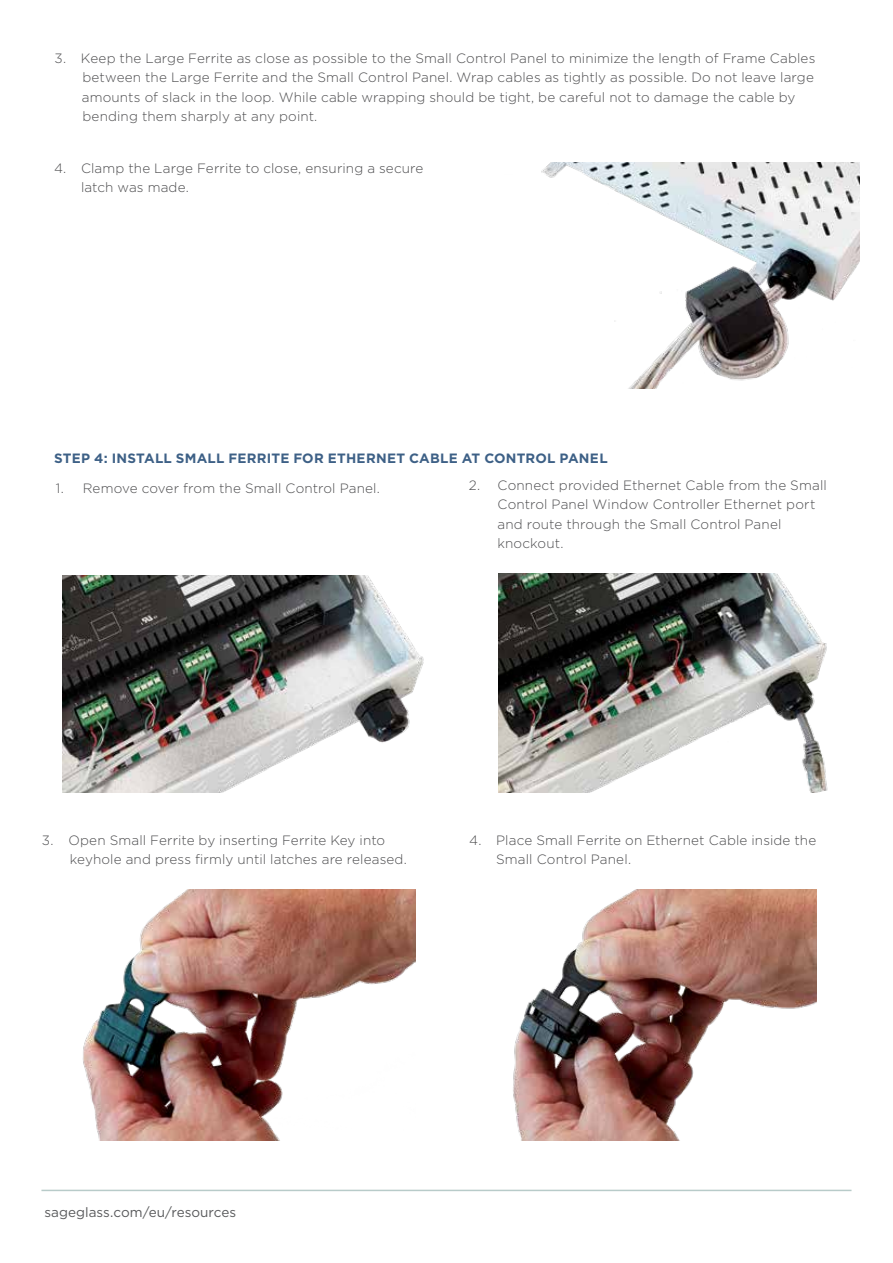
<style>
.page{position:relative;width:893px;height:1263px;background:#fff}
.page>*{position:absolute;margin:0;border:0;box-sizing:border-box;transform-origin:0 0}
.t1{font:300 13.5px/19.5px "Gotham";letter-spacing:.01em;color:#4d4d4f}
.t2{font:700 13.5px "Gotham";letter-spacing:.015em;color:#3d6086}
.t3{font:13.5px "Gotham";color:#58595b}
</style>
<div class="page">
<img style="left:63px;top:575px;width:361px;height:217px">
<img style="left:498px;top:573px;width:330px;height:219px">
<img style="left:513px;top:889px;width:303px;height:252px">
<img style="left:83px;top:889px;width:333px;height:252px">
<img style="left:541px;top:162px;width:318px;height:227px">
<hr style="left:41px;top:1190px;width:810px;height:1px;background:#b8cbc9">
<p class="t1" style="left:82px;top:48px;width:735px;text-indent:-27px">3. Keep the Large Ferrite as close as possible to the Small Control Panel to minimize the length of Frame Cables between the Large Ferrite and the Small Control Panel. Wrap cables as tightly as possible. Do not leave large amounts of slack in the loop. While cable wrapping should be tight, be careful not to damage the cable by bending them sharply at any point.</p>
<p class="t1" style="left:81px;top:158px;width:344px;text-indent:-27px">4. Clamp the Large Ferrite to close, ensuring a secure latch was made.</p>
<p class="t2" style="left:54px;top:450px;width:555px">STEP 4: INSTALL SMALL FERRITE FOR ETHERNET CABLE AT CONTROL PANEL</p>
<p class="t1" style="left:56px;top:478px;width:326px">1. Remove cover from the Small Control Panel.</p>
<p class="t1" style="left:497px;top:475px;width:331px;text-indent:-28px">2. Connect provided Ethernet Cable from the Small Control Panel Window Controller Ethernet port and route through the Small Control Panel knockout.</p>
<p class="t1" style="left:70px;top:830px;width:339px;text-indent:-28px">3. Open Small Ferrite by inserting Ferrite Key into keyhole and press firmly until latches are released.</p>
<p class="t1" style="left:496px;top:830px;width:322px;text-indent:-27px">4. Place Small Ferrite on Ethernet Cable inside the<br>Small Control Panel.</p>
<p class="t3" style="left:45px;top:1204px;width:193px">sageglass.com/eu/resources</p>
</div>
